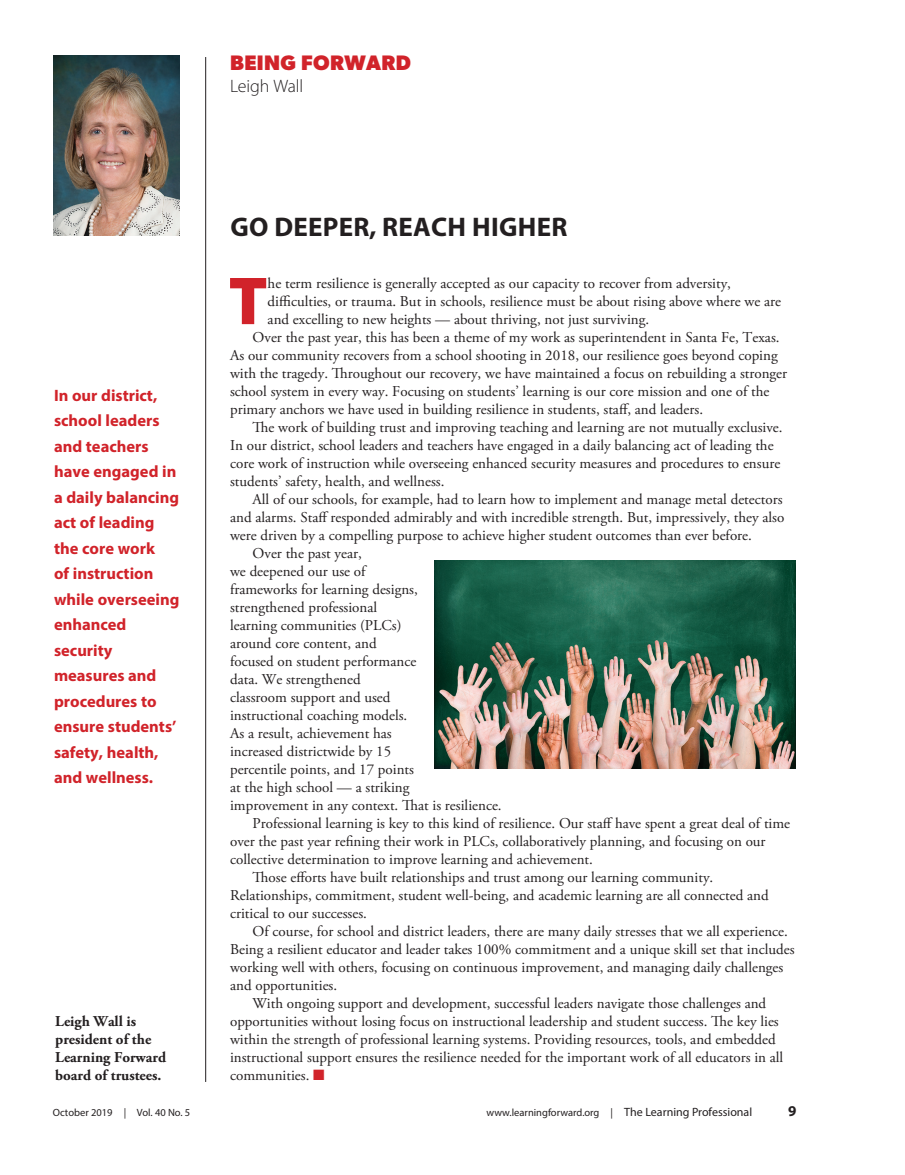
<style>
.page{position:relative;width:905px;height:1175px;background:#fff}
.page>*{position:absolute;margin:0;border:0;box-sizing:border-box;transform-origin:0 0}
.body{font:900 68.4px "Myriad Pro";color:#d1232a}
.box{font:700 27px "Myriad Pro";letter-spacing:.01em;color:#231f20}
.t1{font:700 21px "Gibson";letter-spacing:.02em;color:#d1232a}
.box-2{font:300 18px "Myriad Pro";letter-spacing:-.01em;color:#231f20}
.box-3{font:700 16.5px/25.5px "Myriad Pro";color:#d1232a}
.body-2{font:15px/18px "Adobe Garamond Pro";color:#231f20}
.body-3{font:700 15px/18px "Adobe Garamond Pro";color:#231f20}
.t2{font:700 15px "Myriad Pro";color:#231f20}
.t3{font:10.5px "Myriad Pro";color:#231f20}
.s1{color:#d1232a}
.s2{font-size:12px}
</style>
<div class="page">
<img style="left:54px;top:56px;width:126px;height:180px">
<hr style="left:205px;top:57px;width:1px;height:1025px;background:#231f20">
<img style="left:435px;top:560px;width:360px;height:208px">
<p class="t1" style="left:230px;top:51px;width:182px">BEING FORWARD</p>
<p class="box-2" style="left:230px;top:75px;width:75px">Leigh Wall</p>
<p class="box-3" style="left:54px;top:382px;width:127px">In our district, school leaders and teachers have engaged in a daily balancing act of leading the core work<br>of instruction while overseeing enhanced security measures and procedures to ensure students’ safety, health, and wellness.</p>
<p class="body-3" style="left:55px;top:1013px;width:112px">Leigh Wall is president of the<br>Learning Forward board of trustees.</p>
<p class="box" style="left:230px;top:209px;width:338px">GO DEEPER, REACH HIGHER</p>
<p class="body" style="left:229px;top:255px;width:40px">T</p>
<p class="body-2" style="left:268px;top:275px;width:515px">he term resilience is generally accepted as our capacity to recover from adversity, difficulties, or trauma. But in schools, resilience must be about rising above where we are and excelling to new heights — about thriving, not just surviving.</p>
<p class="body-2" style="left:230px;top:329px;width:558px;text-indent:22px">Over the past year, this has been a theme of my work as superintendent in Santa Fe, Texas.<br>As our community recovers from a school shooting in 2018, our resilience goes beyond coping with the tragedy. Throughout our recovery, we have maintained a focus on rebuilding a stronger school system in every way. Focusing on students’ learning is our core mission and one of the primary anchors we have used in building resilience in students, staff, and leaders.</p>
<p class="body-2" style="left:230px;top:419px;width:554px;text-indent:22px">The work of building trust and improving teaching and learning are not mutually exclusive.<br>In our district, school leaders and teachers have engaged in a daily balancing act of leading the core work of instruction while overseeing enhanced security measures and procedures to ensure students’ safety, health, and wellness.</p>
<p class="body-2" style="left:230px;top:491px;width:556px;text-indent:22px">All of our schools, for example, had to learn how to implement and manage metal detectors and alarms. Staff responded admirably and with incredible strength. But, impressively, they also were driven by a compelling purpose to achieve higher student outcomes than ever before.</p>
<p class="body-2" style="left:230px;top:545px;width:273px;text-indent:22px">Over the past year,<br>we deepened our use of<br>frameworks for learning designs,<br>strengthened professional<br>learning communities (PLCs)<br>around core content, and<br>focused on student performance<br>data. We strengthened<br>classroom support and used<br>instructional coaching models.<br>As a result, achievement has<br>increased districtwide by 15<br>percentile points, and 17 points<br>at the high school — a striking<br>improvement in any context. That is resilience.</p>
<p class="body-2" style="left:230px;top:815px;width:561px;text-indent:22px">Professional learning is key to this kind of resilience. Our staff have spent a great deal of time over the past year refining their work in PLCs, collaboratively planning, and focusing on our collective determination to improve learning and achievement.</p>
<p class="body-2" style="left:230px;top:869px;width:540px;text-indent:22px">Those efforts have built relationships and trust among our learning community.<br>Relationships, commitment, student well-being, and academic learning are all connected and critical to our successes.</p>
<p class="body-2" style="left:230px;top:923px;width:566px;text-indent:22px">Of course, for school and district leaders, there are many daily stresses that we all experience.<br>Being a resilient educator and leader takes 100% commitment and a unique skill set that includes working well with others, focusing on continuous improvement, and managing daily challenges and opportunities.</p>
<p class="body-2" style="left:230px;top:995px;width:554px;text-indent:22px">With ongoing support and development, successful leaders navigate those challenges and opportunities without losing focus on instructional leadership and student success. The key lies within the strength of professional learning systems. Providing resources, tools, and embedded instructional support ensures the resilience needed for the important work of all educators in all communities. <span class="s1">■</span></p>
<p class="t3" style="left:53px;top:1106px;width:139px">October 2019 | Vol. 40 No. 5</p>
<p class="t3" style="left:486px;top:1106px;width:267px">www.learningforward.org | <span class="s2">The Learning Professional</span></p>
<p class="t2" style="left:788px;top:1101px;width:10px">9</p>
</div>
